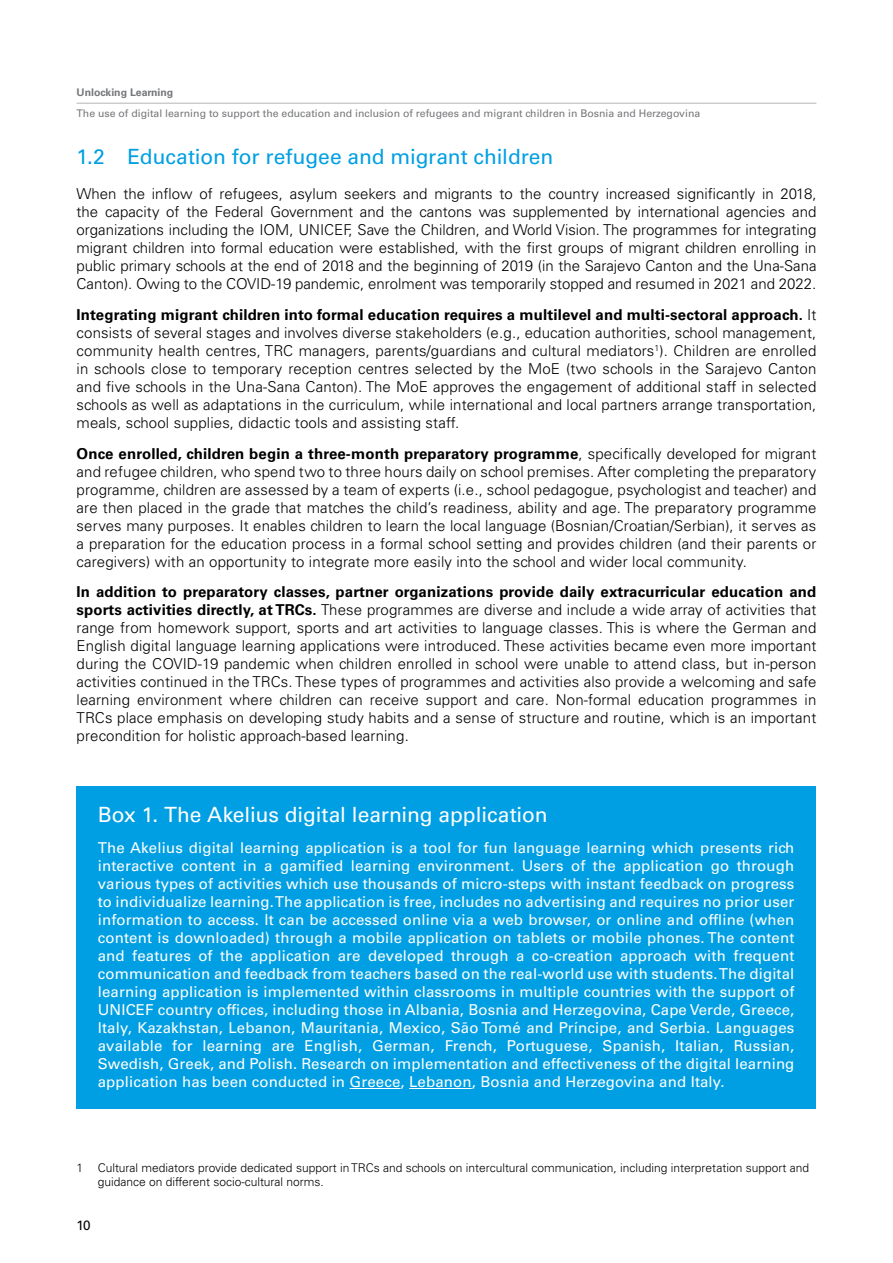
<style>
.page{position:relative;width:893px;height:1263px;background:#fff}
.page>*{position:absolute;margin:0;border:0;box-sizing:border-box;transform-origin:0 0}
.Title_Box{font:21px "Univers LT Std";letter-spacing:-.005em;color:#fff}
.Tit-2{font:21px "Univers LT Std";letter-spacing:-.005em;color:#009fe3}
.Body_text{font:300 15px/18px "Univers LT Std";letter-spacing:.01em;color:#000;text-align:justify}
.Body_text_Box{font:15px/18px "Univers LT Std";letter-spacing:.01em;color:#fff;text-align:justify}
.t1{font:13.5px "Univers LT Std";color:#000}
.Footer-Source{font:300 12px/14.4px "Univers LT Std";color:#000}
.t2{font:10.5px "Univers LT Std";color:#76777a}
.t3{font:700 10.5px "Univers LT Std";color:#76777a}
.s1{font-weight:700}
</style>
<div class="page">
<hr style="left:77px;top:103px;width:739px;height:1px;background:#b6b5b7">
<div style="left:77px;top:786px;width:739px;height:322px;background:#009fe3"></div>
<hr style="left:350px;top:1088px;width:51px;height:1px;background:#fff">
<hr style="left:409px;top:1088px;width:63px;height:1px;background:#fff">
<p class="t3" style="left:77px;top:86px;width:98px">Unlocking Learning</p>
<p class="t2" style="left:77px;top:107px;width:625px">The use of digital learning to support the education and inclusion of refugees and migrant children in Bosnia and Herzegovina</p>
<p class="Tit-2" style="left:77px;top:144px;width:478px">1.2 Education for refugee and migrant children</p>
<p class="Body_text" style="left:77px;top:185px;width:741px">When the inflow of refugees, asylum seekers and migrants to the country increased significantly in 2018, the capacity of the Federal Government and the cantons was supplemented by international agencies and organizations including the IOM, UNICEF, Save the Children, and World Vision. The programmes for integrating migrant children into formal education were established, with the first groups of migrant children enrolling in public primary schools at the end of 2018 and the beginning of 2019 (in the Sarajevo Canton and the Una-Sana Canton). Owing to the COVID-19 pandemic, enrolment was temporarily stopped and resumed in 2021 and 2022.</p>
<p class="Body_text" style="left:77px;top:305px;width:741px"><span class="s1">Integrating migrant children into formal education requires a multilevel and multi-sectoral approach.</span> It consists of several stages and involves diverse stakeholders (e.g., education authorities, school management, community health centres, TRC managers, parents/guardians and cultural mediators<sup>1</sup>). Children are enrolled in schools close to temporary reception centres selected by the MoE (two schools in the Sarajevo Canton and five schools in the Una-Sana Canton). The MoE approves the engagement of additional staff in selected schools as well as adaptations in the curriculum, while international and local partners arrange transportation, meals, school supplies, didactic tools and assisting staff.</p>
<p class="Body_text" style="left:77px;top:444px;width:741px"><span class="s1">Once enrolled, children begin a three-month preparatory programme</span>, specifically developed for migrant and refugee children, who spend two to three hours daily on school premises. After completing the preparatory programme, children are assessed by a team of experts (i.e., school pedagogue, psychologist and teacher) and are then placed in the grade that matches the child’s readiness, ability and age. The preparatory programme serves many purposes. It enables children to learn the local language (Bosnian/Croatian/Serbian), it serves as a preparation for the education process in a formal school setting and provides children (and their parents or caregivers) with an opportunity to integrate more easily into the school and wider local community.</p>
<p class="Body_text" style="left:77px;top:583px;width:741px"><span class="s1">In addition to preparatory classes, partner organizations provide daily extracurricular education and sports activities directly, at TRCs.</span> These programmes are diverse and include a wide array of activities that range from homework support, sports and art activities to language classes. This is where the German and English digital language learning applications were introduced. These activities became even more important during the COVID-19 pandemic when children enrolled in school were unable to attend class, but in-person activities continued in the TRCs. These types of programmes and activities also provide a welcoming and safe learning environment where children can receive support and care. Non-formal education programmes in TRCs place emphasis on developing study habits and a sense of structure and routine, which is an important precondition for holistic approach-based learning.</p>
<p class="Title_Box" style="left:98px;top:802px;width:451px">Box 1. The Akelius digital learning application</p>
<p class="Body_text_Box" style="left:98px;top:839px;width:698px">The Akelius digital learning application is a tool for fun language learning which presents rich interactive content in a gamified learning environment. Users of the application go through various types of activities which use thousands of micro-steps with instant feedback on progress to individualize learning. The application is free, includes no advertising and requires no prior user information to access. It can be accessed online via a web browser, or online and offline (when content is downloaded) through a mobile application on tablets or mobile phones. The content and features of the application are developed through a co-creation approach with frequent communication and feedback from teachers based on the real-world use with students. The digital learning application is implemented within classrooms in multiple countries with the support of UNICEF country offices, including those in Albania, Bosnia and Herzegovina, Cape Verde, Greece, Italy, Kazakhstan, Lebanon, Mauritania, Mexico, São Tomé and Príncipe, and Serbia. Languages available for learning are English, German, French, Portuguese, Spanish, Italian, Russian, Swedish, Greek, and Polish. Research on implementation and effectiveness of the digital learning application has been conducted in Greece, Lebanon, Bosnia and Herzegovina and Italy.</p>
<p class="Footer-Source" style="left:98px;top:1160px;width:713px;text-indent:-21px">1 Cultural mediators provide dedicated support in TRCs and schools on intercultural communication, including interpretation support and guidance on different socio-cultural norms.</p>
<p class="t1" style="left:77px;top:1217px;width:16px">10</p>
</div>
